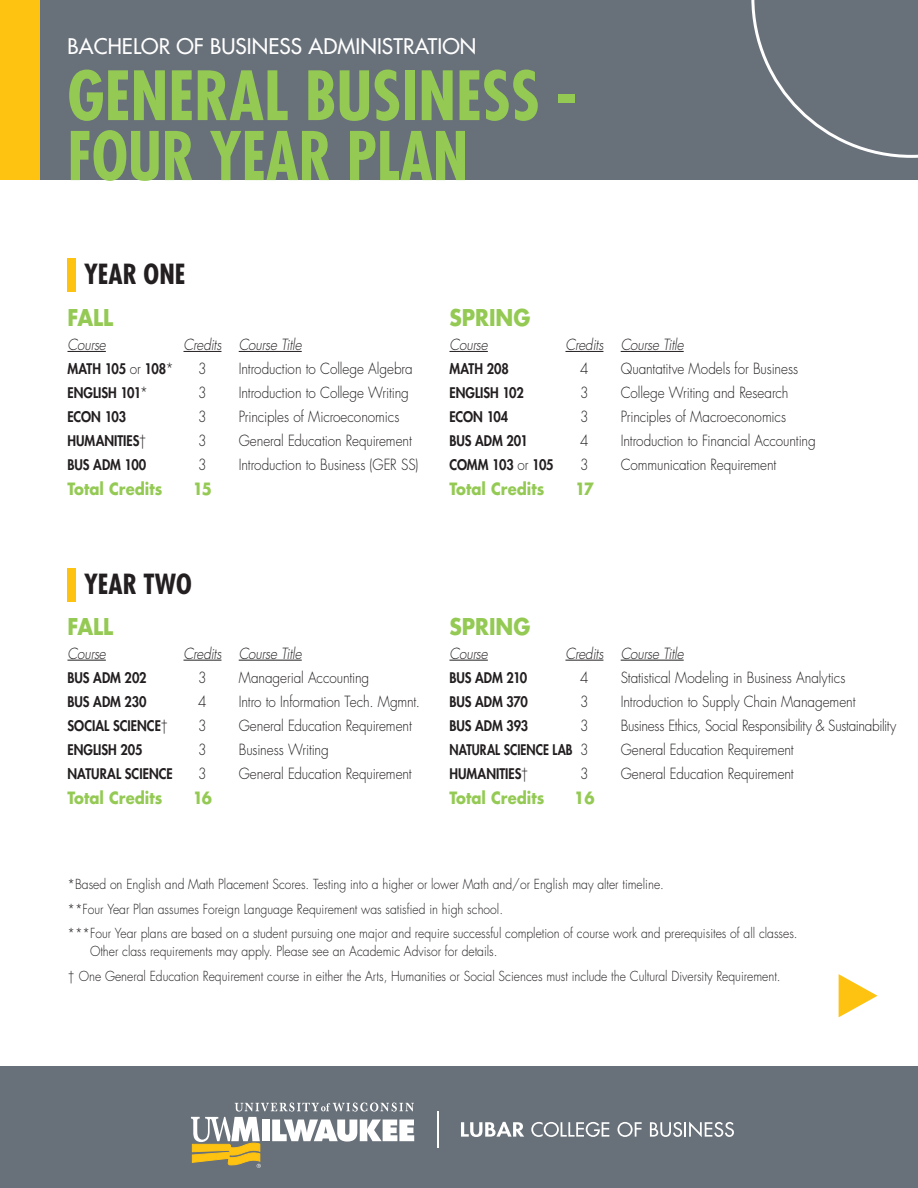
<style>
.page{position:relative;width:918px;height:1188px;background:#fff}
.page>*{position:absolute;margin:0;border:0;box-sizing:border-box;transform-origin:0 0}
.MAJOR{font:700 condensed 66px "Futura Std";color:#94ca54}
.MAJOR-2{font:700 condensed 65.25px "Futura Std";color:#94ca54;scale:.95 1}
.BackSide_Head{font:700 condensed 27px "Futura Std";color:#231f20}
.Course_Title{font:700 22.5px "Futura Std";color:#94ca54;scale:.9 1}
.BACHELOR{font:500 21px "Futura Std";letter-spacing:.005em;color:#fff}
.Course_Title-2{font:700 16.5px "Futura Std";color:#94ca54;scale:.9 1}
.Course_Title-3{font:300 15px "Futura Std";letter-spacing:-.01em;color:#231f20;scale:.9 1}
.t1{font:italic 300 15px "Futura Std";letter-spacing:-.01em;color:#231f20;scale:.9 1}
.Course_Title-4{font:800 14.25px "Futura Std";color:#231f20;scale:.9 1}
.Course_Title-5{font:800 14.25px "Futura Std";color:#231f20;scale:.85 1}
.BackSide_Text{font:300 13.5px/18px "Futura Std";color:#231f20;scale:.9 1}
.s1{font-size:65.25px}
.s2{font-weight:300;font-size:15px}
</style>
<div class="page">
<div style="left:40px;top:0;width:878px;height:180px;background:#687079"></div>
<div style="left:0;top:1066px;width:918px;height:122px;background:#687079"></div>
<svg style="left:751px;top:0;width:167px;height:158px"></svg>
<div style="left:0;top:0;width:40px;height:180px;background:#fec210"></div>
<svg style="left:191px;top:1102px;width:223px;height:66px"></svg>
<hr style="left:437px;top:1111px;width:1px;height:36px;background:#fff">
<svg style="left:461px;top:1122px;width:63px;height:15px"></svg>
<svg style="left:617px;top:1122px;width:25px;height:15px"></svg>
<svg style="left:650px;top:1122px;width:84px;height:15px"></svg>
<svg style="left:531px;top:1122px;width:78px;height:15px"></svg>
<svg style="left:839px;top:974px;width:39px;height:43px"></svg>
<hr style="left:68px;top:351px;width:38px;height:1px;background:#231f20">
<hr style="left:184px;top:351px;width:37px;height:1px;background:#231f20">
<hr style="left:239px;top:351px;width:63px;height:1px;background:#231f20">
<hr style="left:68px;top:660px;width:38px;height:1px;background:#231f20">
<hr style="left:184px;top:660px;width:37px;height:1px;background:#231f20">
<hr style="left:239px;top:660px;width:63px;height:1px;background:#231f20">
<hr style="left:449px;top:351px;width:39px;height:1px;background:#231f20">
<hr style="left:565px;top:351px;width:38px;height:1px;background:#231f20">
<hr style="left:621px;top:351px;width:63px;height:1px;background:#231f20">
<hr style="left:449px;top:660px;width:39px;height:1px;background:#231f20">
<hr style="left:565px;top:660px;width:38px;height:1px;background:#231f20">
<hr style="left:621px;top:660px;width:63px;height:1px;background:#231f20">
<div style="left:68px;top:258px;width:8px;height:34px;background:#fec210"></div>
<div style="left:68px;top:568px;width:8px;height:33px;background:#fec210"></div>
<p class="BACHELOR" style="left:68px;top:33px;width:410px">BACHELOR OF BUSINESS ADMINISTRATION</p>
<p class="MAJOR" style="left:68px;top:55px;width:511px">GENERAL BUSINESS <span class="s1">-</span></p>
<p class="MAJOR-2" style="left:68px;top:116px;width:423px">FOUR YEAR PLAN</p>
<p class="BackSide_Head" style="left:84px;top:257px;width:103px">YEAR ONE</p>
<p class="Course_Title" style="left:68px;top:303px;width:52px">FALL</p>
<p class="t1" style="left:68px;top:335px;width:44px">Course</p>
<p class="t1" style="left:184px;top:335px;width:133px">Credits Course Title</p>
<p class="Course_Title-4" style="left:68px;top:360px;width:120px">MATH 105 <span class="s2">or</span> 108<span class="s2">*</span></p>
<p class="Course_Title-3" style="left:198px;top:359px;width:11px">3</p>
<p class="Course_Title-3" style="left:239px;top:359px;width:195px">Introduction to College Algebra</p>
<p class="Course_Title-4" style="left:68px;top:384px;width:91px">ENGLISH 101<span class="s2">*</span></p>
<p class="Course_Title-3" style="left:198px;top:383px;width:11px">3</p>
<p class="Course_Title-3" style="left:239px;top:383px;width:191px">Introduction to College Writing</p>
<p class="Course_Title-4" style="left:68px;top:408px;width:67px">ECON 103</p>
<p class="Course_Title-3" style="left:198px;top:407px;width:11px">3</p>
<p class="Course_Title-3" style="left:239px;top:407px;width:180px">Principles of Microeconomics</p>
<p class="Course_Title-4" style="left:68px;top:432px;width:90px">HUMANITIES<span class="s2">†</span></p>
<p class="Course_Title-3" style="left:198px;top:431px;width:11px">3</p>
<p class="Course_Title-3" style="left:239px;top:431px;width:194px">General Education Requirement</p>
<p class="Course_Title-4" style="left:68px;top:456px;width:89px">BUS ADM 100</p>
<p class="Course_Title-3" style="left:198px;top:455px;width:11px">3</p>
<p class="Course_Title-3" style="left:239px;top:455px;width:201px">Introduction to Business (GER SS)</p>
<p class="Course_Title-2" style="left:68px;top:478px;width:107px">Total Credits</p>
<p class="Course_Title-2" style="left:193px;top:478px;width:23px">15</p>
<p class="BackSide_Head" style="left:84px;top:567px;width:109px">YEAR TWO</p>
<p class="Course_Title" style="left:68px;top:611px;width:52px">FALL</p>
<p class="t1" style="left:68px;top:644px;width:44px">Course</p>
<p class="t1" style="left:184px;top:644px;width:133px">Credits Course Title</p>
<p class="Course_Title-4" style="left:68px;top:668px;width:90px">BUS ADM 202</p>
<p class="Course_Title-3" style="left:198px;top:668px;width:11px">3</p>
<p class="Course_Title-3" style="left:239px;top:668px;width:146px">Managerial Accounting</p>
<p class="Course_Title-4" style="left:68px;top:692px;width:89px">BUS ADM 230</p>
<p class="Course_Title-3" style="left:198px;top:692px;width:11px">4</p>
<p class="Course_Title-3" style="left:239px;top:692px;width:203px">Intro to Information Tech. Mgmnt.</p>
<p class="Course_Title-4" style="left:68px;top:716px;width:114px">SOCIAL SCIENCE<span class="s2">†</span></p>
<p class="Course_Title-3" style="left:198px;top:716px;width:11px">3</p>
<p class="Course_Title-3" style="left:239px;top:716px;width:194px">General Education Requirement</p>
<p class="Course_Title-4" style="left:68px;top:740px;width:85px">ENGLISH 205</p>
<p class="Course_Title-3" style="left:198px;top:740px;width:11px">3</p>
<p class="Course_Title-3" style="left:239px;top:740px;width:102px">Business Writing</p>
<p class="Course_Title-4" style="left:68px;top:764px;width:119px">NATURAL SCIENCE</p>
<p class="Course_Title-3" style="left:198px;top:764px;width:11px">3</p>
<p class="Course_Title-3" style="left:239px;top:764px;width:194px">General Education Requirement</p>
<p class="Course_Title-2" style="left:68px;top:787px;width:107px">Total Credits</p>
<p class="Course_Title-2" style="left:193px;top:787px;width:23px">16</p>
<p class="Course_Title" style="left:449px;top:303px;width:92px">SPRING</p>
<p class="t1" style="left:449px;top:335px;width:44px">Course</p>
<p class="t1" style="left:565px;top:335px;width:133px">Credits Course Title</p>
<p class="Course_Title-4" style="left:449px;top:360px;width:68px">MATH 208</p>
<p class="Course_Title-3" style="left:580px;top:359px;width:11px">4</p>
<p class="Course_Title-3" style="left:621px;top:359px;width:199px">Quantatitve Models for Business</p>
<p class="Course_Title-4" style="left:449px;top:384px;width:84px">ENGLISH 102</p>
<p class="Course_Title-3" style="left:580px;top:383px;width:11px">3</p>
<p class="Course_Title-3" style="left:621px;top:383px;width:188px">College Writing and Research</p>
<p class="Course_Title-4" style="left:449px;top:408px;width:67px">ECON 104</p>
<p class="Course_Title-3" style="left:580px;top:407px;width:11px">3</p>
<p class="Course_Title-3" style="left:621px;top:407px;width:185px">Principles of Macroeconomics</p>
<p class="Course_Title-4" style="left:449px;top:432px;width:89px">BUS ADM 201</p>
<p class="Course_Title-3" style="left:580px;top:431px;width:11px">4</p>
<p class="Course_Title-3" style="left:621px;top:431px;width:218px">Introduction to Financial Accounting</p>
<p class="Course_Title-4" style="left:449px;top:456px;width:117px">COMM 103 <span class="s2">or</span> 105</p>
<p class="Course_Title-3" style="left:580px;top:455px;width:11px">3</p>
<p class="Course_Title-3" style="left:621px;top:455px;width:175px">Communication Requirement</p>
<p class="Course_Title-2" style="left:449px;top:478px;width:107px">Total Credits</p>
<p class="Course_Title-2" style="left:575px;top:478px;width:22px">17</p>
<p class="Course_Title" style="left:449px;top:611px;width:92px">SPRING</p>
<p class="t1" style="left:449px;top:644px;width:44px">Course</p>
<p class="t1" style="left:565px;top:644px;width:133px">Credits Course Title</p>
<p class="Course_Title-4" style="left:449px;top:668px;width:88px">BUS ADM 210</p>
<p class="Course_Title-3" style="left:580px;top:668px;width:11px">4</p>
<p class="Course_Title-3" style="left:621px;top:668px;width:251px">Statistical Modeling in Business Analytics</p>
<p class="Course_Title-4" style="left:449px;top:692px;width:89px">BUS ADM 370</p>
<p class="Course_Title-3" style="left:580px;top:692px;width:11px">3</p>
<p class="Course_Title-3" style="left:621px;top:692px;width:262px">Introduction to Supply Chain Management</p>
<p class="Course_Title-4" style="left:449px;top:716px;width:89px">BUS ADM 393</p>
<p class="Course_Title-3" style="left:580px;top:716px;width:11px">3</p>
<p class="Course_Title-3" style="left:621px;top:716px;width:308px">Business Ethics, Social Responsibility &amp; Sustainability</p>
<p class="Course_Title-5" style="left:449px;top:740px;width:165px">NATURAL SCIENCE LAB <span class="s2">3</span></p>
<p class="Course_Title-3" style="left:621px;top:740px;width:194px">General Education Requirement</p>
<p class="Course_Title-4" style="left:449px;top:764px;width:90px">HUMANITIES<span class="s2">†</span></p>
<p class="Course_Title-3" style="left:580px;top:764px;width:11px">3</p>
<p class="Course_Title-3" style="left:621px;top:764px;width:194px">General Education Requirement</p>
<p class="Course_Title-2" style="left:449px;top:787px;width:107px">Total Credits</p>
<p class="Course_Title-2" style="left:574px;top:787px;width:24px">16</p>
<p class="BackSide_Text" style="left:68px;top:875px;width:664px">*Based on English and Math Placement Scores. Testing into a higher or lower Math and/or English may alter timeline.</p>
<p class="BackSide_Text" style="left:68px;top:900px;width:486px">**Four Year Plan assumes Foreign Language Requirement was satisfied in high school.</p>
<p class="BackSide_Text" style="left:90px;top:925px;width:788px;text-indent:-22px">***Four Year plans are based on a student pursuing one major and require successful completion of course work and prerequisites of all classes.<br>Other class requirements may apply. Please see an Academic Advisor for details.</p>
<p class="BackSide_Text" style="left:68px;top:968px;width:794px">† One General Education Requirement course in either the Arts, Humanities or Social Sciences must include the Cultural Diversity Requirement.</p>
</div>
